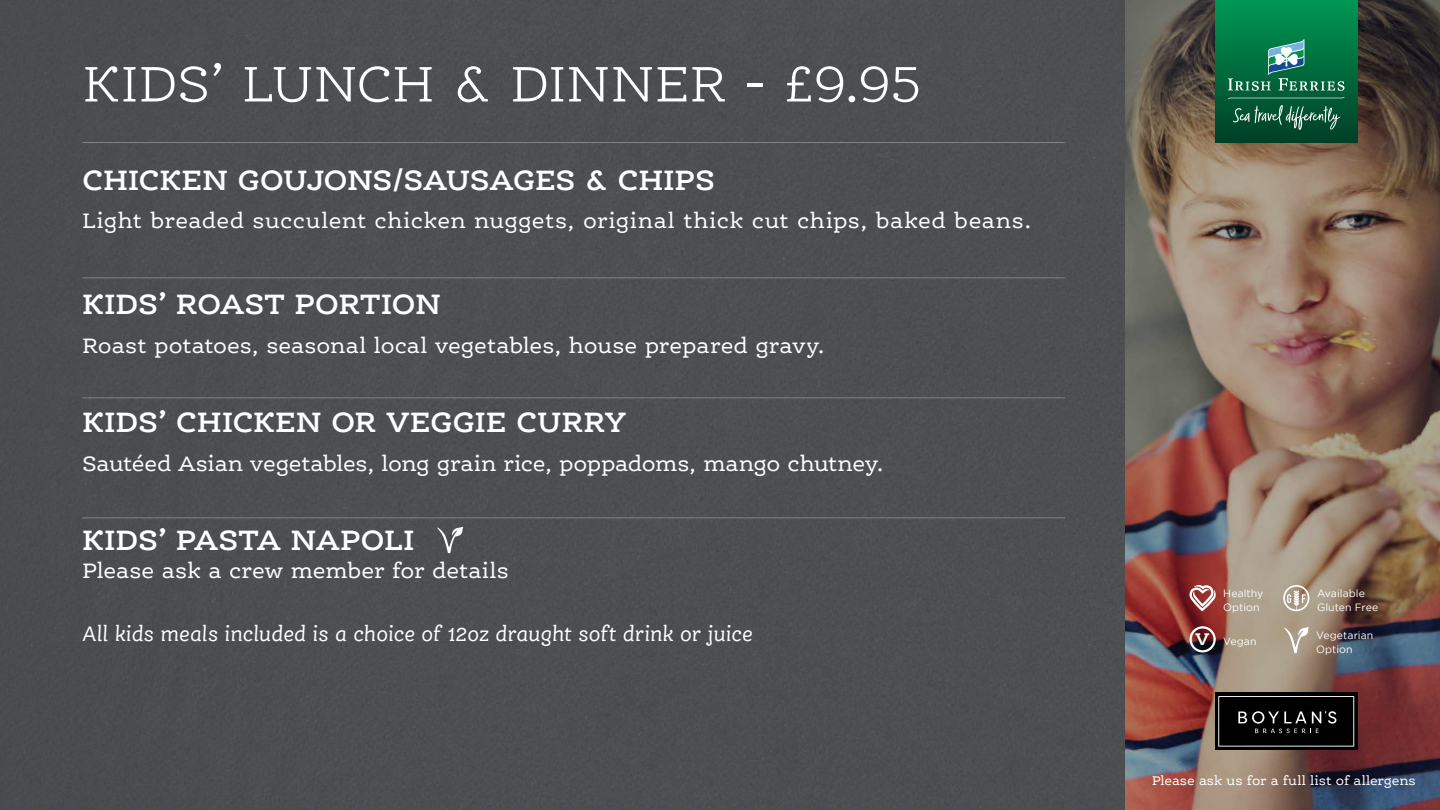
<style>
.page{position:relative;width:1440px;height:810px;background:#515254}
.page>*{position:absolute;margin:0;border:0;box-sizing:border-box;transform-origin:0 0}
.t1{font:300 54px "Ernestine Pro";color:#fff}
.t2{font:600 30px "Ernestine Pro";letter-spacing:.01em;color:#fff}
.t3{font:22.5px "Ernestine Pro";color:#fff}
.t4{font:22.5px "Ernestine Pro";letter-spacing:.02em;color:#fff}
.t5{font:italic 22.5px "Ernestine Pro";letter-spacing:-.005em;color:#fff}
.t6{font:700 18px "Ernestine Pro";color:#fff}
.t7{font:13.5px "Ernestine Pro";letter-spacing:-.005em;color:#fff}
.t8{font:10.5px/13.5px "Gotham";letter-spacing:.005em;color:#fff}
</style>
<div class="page">
<hr style="left:82px;top:142px;width:983px;height:1px;background:#808285">
<img style="left:1125px;top:0;width:315px;height:810px">
<svg style="left:437px;top:527px;width:26px;height:26px"></svg>
<div style="left:1215px;top:693px;width:143px;height:57px;background:#000"></div>
<svg style="left:1218px;top:696px;width:136px;height:51px"></svg>
<div style="left:1215px;top:0;width:143px;height:143px;background:linear-gradient(to bottom,#009754,#003f26)"></div>
<svg style="left:1228px;top:39px;width:117px;height:91px;background:#217655"></svg>
<svg style="left:1283px;top:585px;width:27px;height:26px"></svg>
<svg style="left:1284px;top:627px;width:25px;height:26px"></svg>
<svg style="left:1190px;top:585px;width:26px;height:26px"></svg>
<div style="left:1189px;top:626px;width:27px;height:26px;border:2px solid #fff;border-radius:50%"></div>
<hr style="left:82px;top:278px;width:983px;height:1px;background:#808285">
<hr style="left:82px;top:398px;width:983px;height:1px;background:#808285">
<hr style="left:82px;top:518px;width:983px;height:1px;background:#808285">
<h1 class="t1" style="left:83px;top:51px;width:841px">KIDS’ LUNCH &amp; DINNER - £9.95</h1>
<h2 class="t2" style="left:83px;top:161px;width:634px">CHICKEN GOUJONS/SAUSAGES &amp; CHIPS</h2>
<p class="t4" style="left:82px;top:207px;width:951px">Light breaded succulent chicken nuggets, original thick cut chips, baked beans.</p>
<h2 class="t2" style="left:83px;top:285px;width:360px">KIDS’ ROAST PORTION</h2>
<p class="t3" style="left:82px;top:332px;width:744px">Roast potatoes, seasonal local vegetables, house prepared gravy.</p>
<h2 class="t2" style="left:83px;top:403px;width:545px">KIDS’ CHICKEN OR VEGGIE CURRY</h2>
<p class="t3" style="left:82px;top:450px;width:803px">Sautéed Asian vegetables, long grain rice, poppadoms, mango chutney.</p>
<h2 class="t2" style="left:83px;top:521px;width:333px">KIDS’ PASTA NAPOLI</h2>
<p class="t3" style="left:82px;top:557px;width:428px">Please ask a crew member for details</p>
<p class="t5" style="left:82px;top:621px;width:672px">All kids meals included is a choice of 12oz draught soft drink or juice</p>
<p class="t6" style="left:1195px;top:628px;width:15px">V</p>
<p class="t8" style="left:1223px;top:586px;width:42px">Healthy<br>Option</p>
<p class="t8" style="left:1223px;top:634px;width:35px">Vegan</p>
<p class="t8" style="left:1317px;top:586px;width:63px">Available<br>Gluten Free</p>
<p class="t8" style="left:1316px;top:628px;width:59px">Vegetarian<br>Option</p>
<p class="t7" style="left:1152px;top:773px;width:265px">Please ask us for a full list of allergens</p>
</div>
